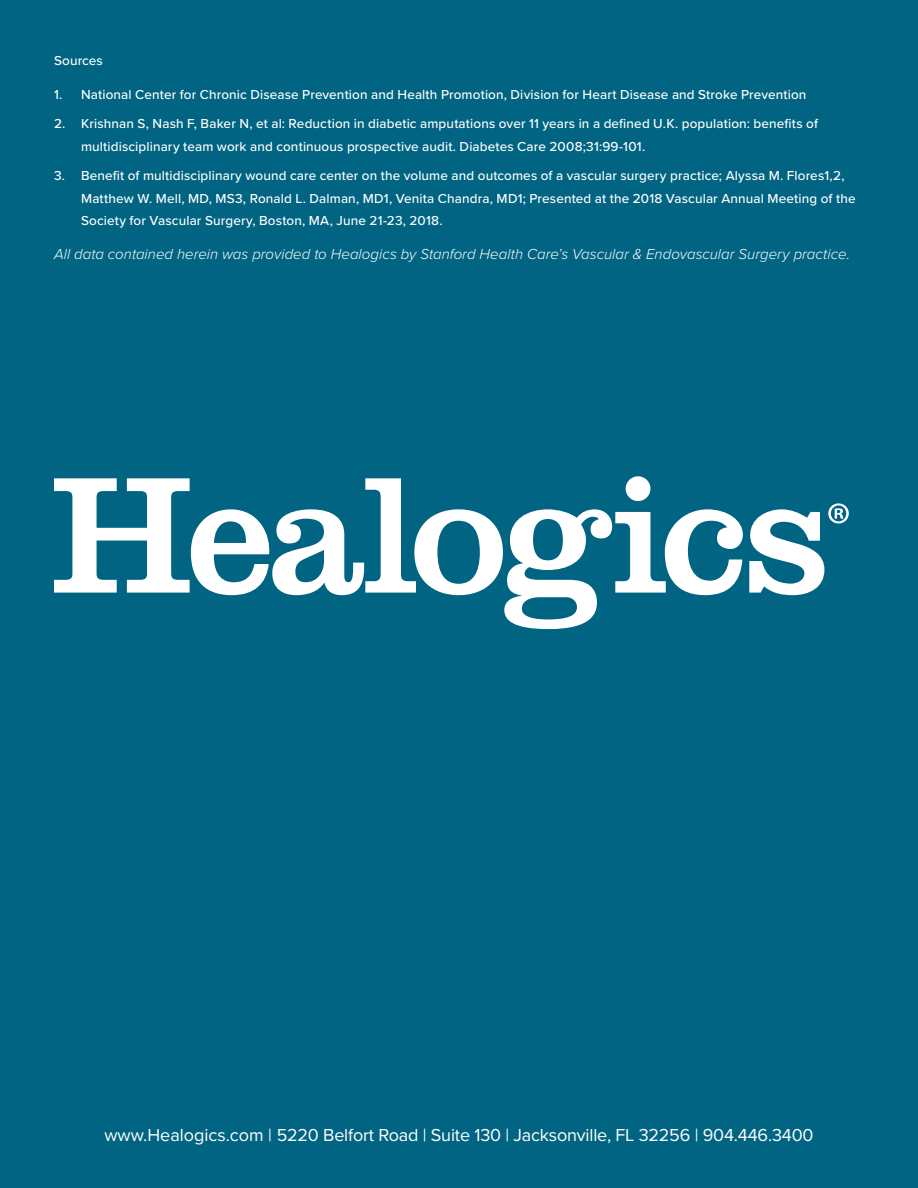
<style>
.page{position:relative;width:918px;height:1188px;background:#006482}
.page>*{position:absolute;margin:0;border:0;box-sizing:border-box;transform-origin:0 0}
.t1{font:60.75px "Myriad Pro";color:#fff}
.t2{font:18px "Proxima Nova";letter-spacing:-.01em;color:#fff}
.Copy{font:italic 300 15px "Proxima Nova";letter-spacing:.005em;color:#fff}
.Copy-2{font:500 13.5px/22.5px "Proxima Nova";letter-spacing:.01em;color:#fff}
</style>
<div class="page">
<svg style="left:626px;top:476px;width:24px;height:25px"></svg>
<svg style="left:54px;top:478px;width:689px;height:151px"></svg>
<svg style="left:749px;top:509px;width:75px;height:86px"></svg>
<p class="Copy-2" style="left:54px;top:48px;width:50px">Sources</p>
<p class="Copy-2" style="left:54px;top:83px;width:754px">1. National Center for Chronic Disease Prevention and Health Promotion, Division for Heart Disease and Stroke Prevention</p>
<p class="Copy-2" style="left:81px;top:112px;width:739px;text-indent:-27px">2. Krishnan S, Nash F, Baker N, et al: Reduction in diabetic amputations over 11 years in a defined U.K. population: benefits of multidisciplinary team work and continuous prospective audit. Diabetes Care 2008;31:99-101.</p>
<p class="Copy-2" style="left:81px;top:164px;width:776px;text-indent:-27px">3. Benefit of multidisciplinary wound care center on the volume and outcomes of a vascular surgery practice; Alyssa M. Flores1,2,<br>Matthew W. Mell, MD, MS3, Ronald L. Dalman, MD1, Venita Chandra, MD1; Presented at the 2018 Vascular Annual Meeting of the<br>Society for Vascular Surgery, Boston, MA, June 21-23, 2018.</p>
<p class="Copy" style="left:54px;top:243px;width:797px">All data contained herein was provided to Healogics by Stanford Health Care’s Vascular &amp; Endovascular Surgery practice.</p>
<p class="t1" style="left:826px;top:487px;width:27px">®</p>
<p class="t2" style="left:104px;top:1122px;width:711px">www.Healogics.com | 5220 Belfort Road | Suite 130 | Jacksonville, FL 32256 | 904.446.3400</p>
</div>
